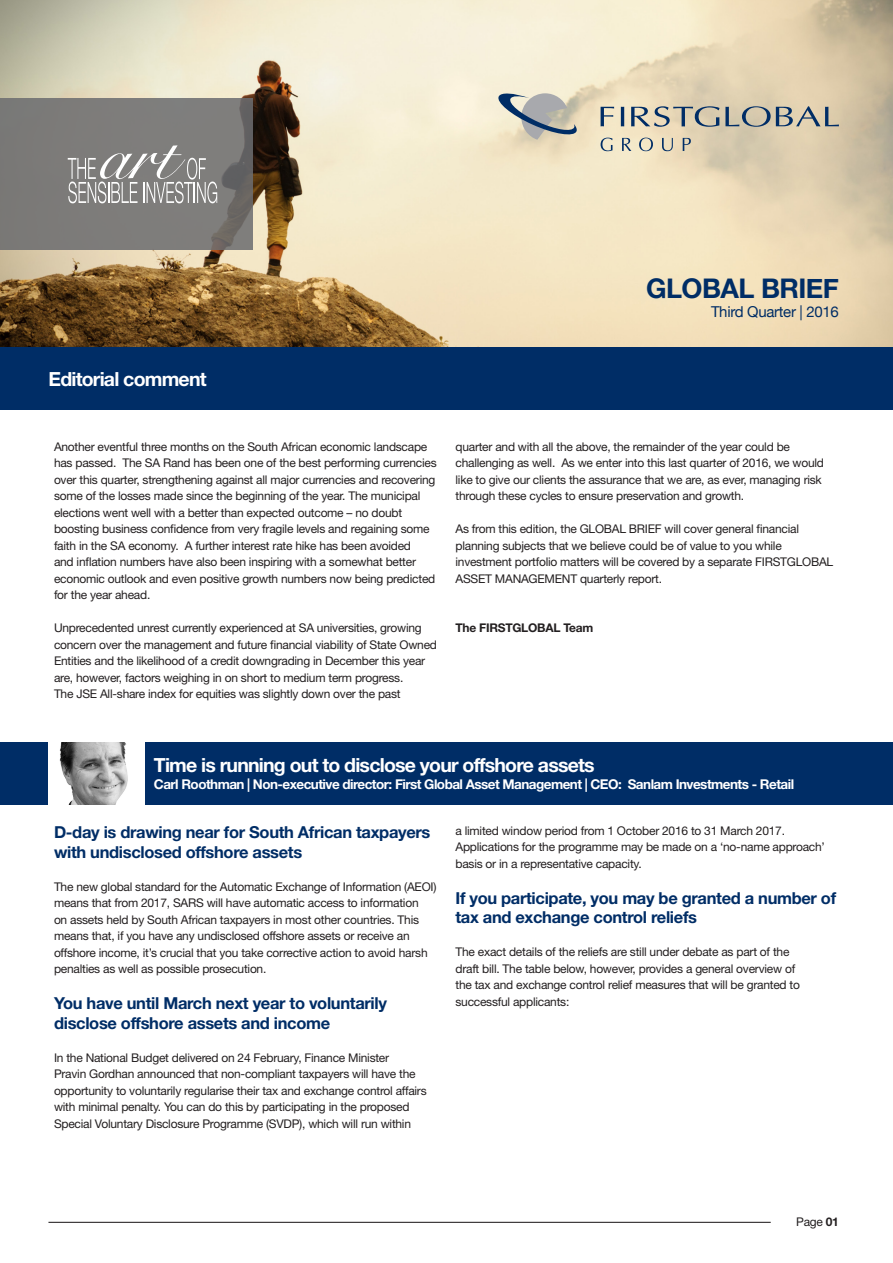
<style>
.page{position:relative;width:893px;height:1263px;background:#fff}
.page>*{position:absolute;margin:0;border:0;box-sizing:border-box;transform-origin:0 0}
.t1{font:700 27px "Helvetica Neue";letter-spacing:-.02em;color:#002d66}
.t2{font:700 19.5px "Helvetica Neue LT Std";letter-spacing:-.04em;color:#fff}
.t3{font:700 16.5px/19.5px "Helvetica Neue LT Std";letter-spacing:-.02em;color:#002d66}
.t4{font:15px "Helvetica Neue";letter-spacing:-.02em;color:#002d66}
.t5{font:700 13.5px "Helvetica Neue LT Std";letter-spacing:-.04em;color:#fff}
.t6{font:12px/16.5px "Helvetica Neue LT Std";letter-spacing:-.02em;color:#231f20}
.t7{font:700 12px "Helvetica Neue LT Std";letter-spacing:-.02em;color:#231f20}
.s1{font-weight:700}
</style>
<div class="page">
<img style="left:0;top:0;width:893px;height:348px">
<svg style="left:0;top:99px;width:252px;height:151px;background:#7b7977"></svg>
<svg style="left:68px;top:145px;width:149px;height:58px;background:#979695"></svg>
<div style="left:0;top:742px;width:893px;height:62px;background:#002d66"></div>
<img style="left:48px;top:742px;width:97px;height:62px">
<svg style="left:725px;top:106px;width:114px;height:21px;background:#a5a59c"></svg>
<svg style="left:631px;top:106px;width:88px;height:21px;background:#a9a9a1"></svg>
<svg style="left:621px;top:107px;width:3px;height:19px"></svg>
<svg style="left:601px;top:107px;width:13px;height:19px"></svg>
<svg style="left:601px;top:138px;width:90px;height:13px"></svg>
<svg style="left:496px;top:92px;width:81px;height:48px;background:#b4b5af"></svg>
<hr style="left:48px;top:1222px;width:723px;height:1px;background:#231f20">
<div style="left:0;top:348px;width:893px;height:62px;background:#002d66"></div>
<p class="t2" style="left:48px;top:367px;width:160px">Editorial comment</p>
<p class="t1" style="left:646px;top:267px;width:194px">GLOBAL BRIEF</p>
<p class="t4" style="left:711px;top:301px;width:129px">Third Quarter | 2016</p>
<p class="t6" style="left:54px;top:438px;width:384px">Another eventful three months on the South African economic landscape has passed. The SA Rand has been one of the best performing currencies over this quarter, strengthening against all major currencies and recovering some of the losses made since the beginning of the year. The municipal elections went well with a better than expected outcome – no doubt boosting business confidence from very fragile levels and regaining some faith in the SA economy. A further interest rate hike has been avoided<br>and inflation numbers have also been inspiring with a somewhat better economic outlook and even positive growth numbers now being predicted for the year ahead.</p>
<p class="t6" style="left:54px;top:620px;width:385px">Unprecedented unrest currently experienced at SA universities, growing concern over the management and future financial viability of State Owned Entities and the likelihood of a credit downgrading in December this year are, however, factors weighing in on short to medium term progress.</p>
<p class="t6" style="left:54px;top:686px;width:348px">The JSE All-share index for equities was slightly down over the past</p>
<p class="t6" style="left:455px;top:438px;width:370px">quarter and with all the above, the remainder of the year could be challenging as well. As we enter into this last quarter of 2016, we would like to give our clients the assurance that we are, as ever, managing risk through these cycles to ensure preservation and growth.</p>
<p class="t6" style="left:455px;top:521px;width:379px">As from this edition, the GLOBAL BRIEF will cover general financial planning subjects that we believe could be of value to you while investment portfolio matters will be covered by a separate FIRSTGLOBAL ASSET MANAGEMENT quarterly report.</p>
<p class="t7" style="left:455px;top:621px;width:139px">The FIRSTGLOBAL Team</p>
<p class="t2" style="left:154px;top:753px;width:442px">Time is running out to disclose your offshore assets</p>
<p class="t5" style="left:154px;top:775px;width:642px">Carl Roothman | Non-executive director: First Global Asset Management | CEO: Sanlam Investments - Retail</p>
<p class="t3" style="left:54px;top:822px;width:378px">D-day is drawing near for South African taxpayers with undisclosed offshore assets</p>
<p class="t6" style="left:54px;top:878px;width:384px">The new global standard for the Automatic Exchange of Information (AEOI) means that from 2017, SARS will have automatic access to information<br>on assets held by South African taxpayers in most other countries. This means that, if you have any undisclosed offshore assets or receive an offshore income, it’s crucial that you take corrective action to avoid harsh penalties as well as possible prosecution.</p>
<p class="t3" style="left:54px;top:993px;width:334px">You have until March next year to voluntarily disclose offshore assets and income</p>
<p class="t6" style="left:54px;top:1049px;width:374px">In the National Budget delivered on 24 February, Finance Minister<br>Pravin Gordhan announced that non-compliant taxpayers will have the opportunity to voluntarily regularise their tax and exchange control affairs with minimal penalty. You can do this by participating in the proposed Special Voluntary Disclosure Programme (SVDP), which will run within</p>
<p class="t6" style="left:455px;top:822px;width:371px">a limited window period from 1 October 2016 to 31 March 2017.<br>Applications for the programme may be made on a ‘no-name approach’ basis or in a representative capacity.</p>
<p class="t3" style="left:455px;top:888px;width:382px">If you participate, you may be granted a number of tax and exchange control reliefs</p>
<p class="t6" style="left:455px;top:944px;width:335px">The exact details of the reliefs are still under debate as part of the</p>
<p class="t6" style="left:455px;top:960px;width:341px">draft bill. The table below, however, provides a general overview of</p>
<p class="t6" style="left:455px;top:977px;width:346px">the tax and exchange control relief measures that will be granted to successful applicants:</p>
<p class="t6" style="left:796px;top:1213px;width:44px">Page <span class="s1">01</span></p>
</div>
